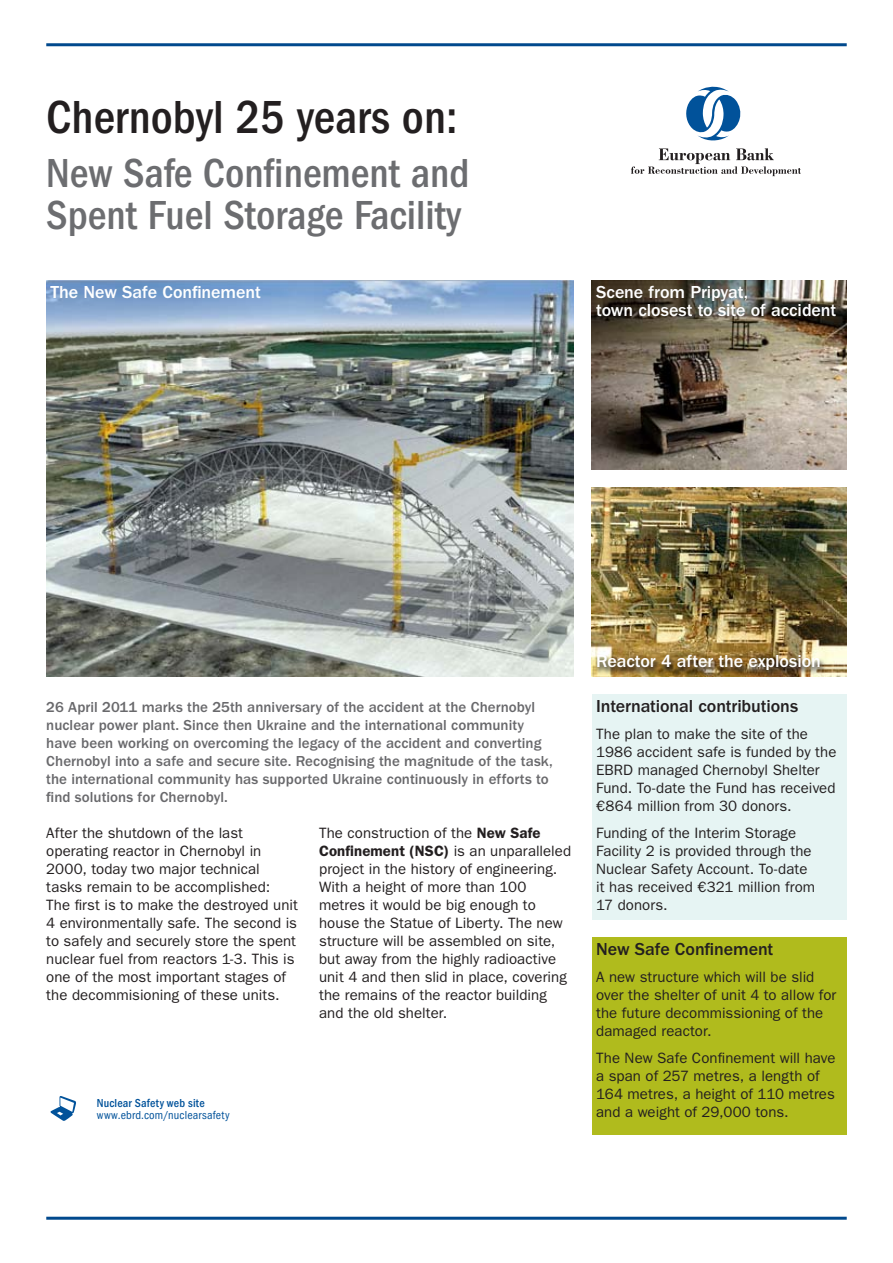
<style>
.page{position:relative;width:893px;height:1263px;background:#fff}
.page>*{position:absolute;margin:0;border:0;box-sizing:border-box;transform-origin:0 0}
.t1{font:500 condensed 48px "ITC Franklin Gothic Std";color:#231f20}
.t2{font:500 condensed 42px/42px "ITC Franklin Gothic Std";color:#6c6d70}
.Basic_-_H2{font:500 18px/18px "ITC Franklin Gothic Std";letter-spacing:-.005em;color:#fff}
.Basic_-_H2-2{font:500 18px "ITC Franklin Gothic Std";letter-spacing:-.005em;color:#231f20}
.Basic_-_Body{font:15px/18px "ITC Franklin Gothic Std";letter-spacing:.005em;color:#231f20}
.Basic_-_Intro_para{font:500 15px/18px "ITC Franklin Gothic Std";color:#69696c}
.Link_-_body{font:condensed 12px "ITC Franklin Gothic Std";letter-spacing:.02em;color:#01529a}
.Link_-_heading{font:500 condensed 12px "ITC Franklin Gothic Std";letter-spacing:.02em;color:#01529a}
.s1{font-weight:600}
</style>
<div class="page">
<hr style="left:46px;top:43px;width:801px;height:3px;background:#01498d">
<hr style="left:46px;top:1217px;width:801px;height:3px;background:#01498d">
<svg style="left:631px;top:148px;width:170px;height:28px"></svg>
<svg style="left:686px;top:87px;width:55px;height:54px"></svg>
<div style="left:592px;top:694px;width:255px;height:225px;background:#e6f4f3"></div>
<div style="left:592px;top:937px;width:255px;height:197px;background:#b0bb1d"></div>
<img style="left:592px;top:280px;width:255px;height:189px">
<img style="left:592px;top:487px;width:255px;height:189px">
<img style="left:46px;top:280px;width:528px;height:396px">
<svg style="left:50px;top:1096px;width:26px;height:25px"></svg>
<img style="left:594px;top:654px;width:231px;height:23px">
<p class="t1" style="left:46px;top:90px;width:413px">Chernobyl 25 years on:</p>
<p class="t2" style="left:46px;top:153px;width:425px">New Safe Confinement and<br>Spent Fuel Storage Facility</p>
<p class="Basic_-_H2" style="left:51px;top:283px;width:212px">The New Safe Confinement</p>
<p class="Basic_-_H2" style="left:596px;top:283px;width:242px">Scene from Pripyat,<br>town closest to site of accident</p>
<p class="Basic_-_Intro_para" style="left:46px;top:698px;width:508px">26 April 2011 marks the 25th anniversary of the accident at the Chernobyl nuclear power plant. Since then Ukraine and the international community have been working on overcoming the legacy of the accident and converting Chernobyl into a safe and secure site. Recognising the magnitude of the task, the international community has supported Ukraine continuously in efforts to find solutions for Chernobyl.</p>
<p class="Basic_-_Body" style="left:46px;top:824px;width:253px">After the shutdown of the last operating reactor in Chernobyl in 2000, today two major technical tasks remain to be accomplished:<br>The first is to make the destroyed unit 4 environmentally safe. The second is to safely and securely store the spent nuclear fuel from reactors 1-3. This is one of the most important stages of the decommisioning of these units.</p>
<p class="Basic_-_Body" style="left:319px;top:824px;width:254px">The construction of the <span class="s1">New Safe Confinement (NSC)</span> is an unparalleled project in the history of engineering.<br>With a height of more than 100 metres it would be big enough to house the Statue of Liberty. The new structure will be assembled on site, but away from the highly radioactive unit 4 and then slid in place, covering the remains of the reactor building and the old shelter.</p>
<p class="Link_-_heading" style="left:97px;top:1096px;width:110px">Nuclear Safety web site</p>
<p class="Link_-_body" style="left:97px;top:1108px;width:134px">www.ebrd.com/nuclearsafety</p>
<p class="Basic_-_H2" style="left:596px;top:652px;width:226px">Reactor 4 after the explosion</p>
<p class="Basic_-_H2-2" style="left:596px;top:696px;width:204px">International contributions</p>
<p class="Basic_-_Body" style="left:596px;top:725px;width:242px">The plan to make the site of the<br>1986 accident safe is funded by the<br>EBRD managed Chernobyl Shelter<br>Fund. To-date the Fund has received €864 million from 30 donors.</p>
<p class="Basic_-_Body" style="left:596px;top:824px;width:221px">Funding of the Interim Storage<br>Facility 2 is provided through the<br>Nuclear Safety Account. To-date it has received €321 million from<br>17 donors.</p>
<p class="Basic_-_H2-2" style="left:596px;top:939px;width:179px">New Safe Confinement</p>
<p class="Basic_-_Body" style="left:596px;top:968px;width:242px">A new structure which will be slid over the shelter of unit 4 to allow for the future decommissioning of the damaged reactor.</p>
<p class="Basic_-_Body" style="left:596px;top:1049px;width:241px">The New Safe Confinement will have a span of 257 metres, a length of<br>164 metres, a height of 110 metres and a weight of 29,000 tons.</p>
</div>
